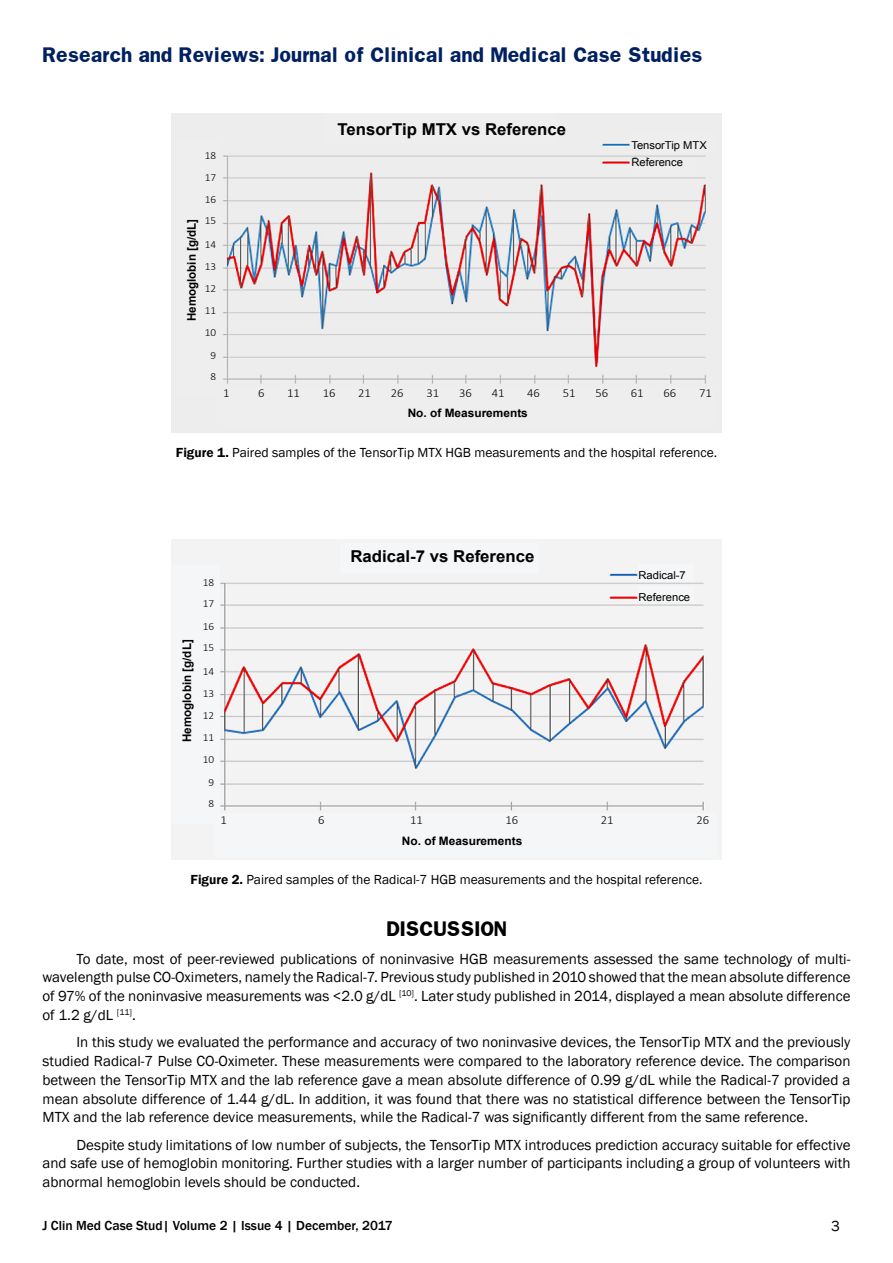
<style>
.page{position:relative;width:893px;height:1263px;background:#fff}
.page>*{position:absolute;margin:0;border:0;box-sizing:border-box;transform-origin:0 0}
.t1{font:700 18px "Franklin";letter-spacing:-.01em;color:#002060}
.SD{font:700 18px "Franklin";color:#000}
.t2{font:700 16.35px "Arial";color:#000}
.t3{font:15px/18.8px "Franklin Gothic";color:#000;text-align:justify}
.t4{font:13.5px "Franklin Gothic";color:#000}
.t5{font:500 13.5px "Franklin Gothic";color:#000}
.t6{font:300 12.3px "Calibri";color:#000}
.t7{font:700 11.85px "Arial";color:#000}
.t8{font:700 11.55px "Arial";color:#000}
.t9{font:300 10.95px/21.3px "Calibri";color:#000}
.t10{font:10.95px/17.1px "Arial";color:#000}
.s1{font-weight:600}
</style>
<div class="page">
<img style="left:172px;top:113px;width:549px;height:320px">
<div style="left:223px;top:387px;width:490px;height:38px;background:#eeeeef"></div>
<div style="left:630px;top:158px;width:65px;height:11px;background:#eeeeef"></div>
<div style="left:631px;top:135px;width:83px;height:18px;background:#eeeeef"></div>
<div style="left:326px;top:113px;width:232px;height:30px;background:#eeeeef"></div>
<div style="left:176px;top:143px;width:43px;height:254px;background:#eeeeef"></div>
<img style="left:172px;top:539px;width:549px;height:320px">
<div style="left:214px;top:813px;width:502px;height:44px;background:#f5f6f7"></div>
<div style="left:638px;top:586px;width:55px;height:16px;background:#f5f6f7"></div>
<div style="left:172px;top:565px;width:48px;height:259px;background:#f5f6f7"></div>
<div style="left:638px;top:565px;width:56px;height:17px;background:#f5f6f7"></div>
<div style="left:340px;top:543px;width:199px;height:30px;background:#f5f6f7"></div>
<p class="t1" style="left:43px;top:43px;width:661px">Research and Reviews: Journal of Clinical and Medical Case Studies</p>
<p class="t9" style="left:205px;top:145px;width:13px">18<br>17</p>
<p class="t9" style="left:205px;top:189px;width:13px">16<br>15</p>
<p class="t9" style="left:205px;top:234px;width:13px">14<br>13</p>
<p class="t9" style="left:205px;top:278px;width:13px">12<br>11</p>
<p class="t9" style="left:205px;top:321px;width:13px;line-height:22.6px;text-align:center">10<br>9</p>
<p class="t9" style="left:211px;top:366px;width:7px">8</p>
<p class="t7" style="left:184px;top:321px;width:104px;rotate:-90deg">Hemoglobin [g/dL]</p>
<p class="t2" style="left:337px;top:118px;width:230px">TensorTip MTX vs Reference</p>
<p class="t10" style="left:631px;top:136px;width:77px">TensorTip MTX<br>Reference</p>
<p class="t6" style="left:223px;top:385px;width:8px">1</p>
<p class="t6" style="left:258px;top:385px;width:8px">6</p>
<p class="t6" style="left:287px;top:385px;width:14px">11</p>
<p class="t6" style="left:323px;top:385px;width:14px">16</p>
<p class="t6" style="left:358px;top:385px;width:14px">21</p>
<p class="t6" style="left:391px;top:385px;width:14px">26</p>
<p class="t6" style="left:426px;top:385px;width:14px">31</p>
<p class="t6" style="left:459px;top:385px;width:14px">36</p>
<p class="t6" style="left:492px;top:385px;width:14px">41</p>
<p class="t6" style="left:527px;top:385px;width:14px">46</p>
<p class="t6" style="left:563px;top:385px;width:14px">51</p>
<p class="t6" style="left:595px;top:385px;width:14px">56</p>
<p class="t6" style="left:631px;top:385px;width:14px">61</p>
<p class="t6" style="left:664px;top:385px;width:14px">66</p>
<p class="t6" style="left:699px;top:385px;width:14px">71</p>
<p class="t8" style="left:408px;top:405px;width:122px">No. of Measurements</p>
<p class="t4" style="left:176px;top:445px;width:543px"><span class="s1">Figure 1.</span> Paired samples of the TensorTip MTX HGB measurements and the hospital reference.</p>
<p class="t7" style="left:179px;top:742px;width:104px;rotate:-90deg">Hemoglobin [g/dL]</p>
<p class="t9" style="left:203px;top:571px;width:13px">18<br>17</p>
<p class="t9" style="left:203px;top:615px;width:13px">16<br>15</p>
<p class="t9" style="left:203px;top:661px;width:13px">14<br>13</p>
<p class="t9" style="left:203px;top:705px;width:13px">12<br>11</p>
<p class="t9" style="left:203px;top:748px;width:13px;line-height:22.6px;text-align:center">10<br>9</p>
<p class="t9" style="left:208px;top:793px;width:7px">8</p>
<p class="t2" style="left:350px;top:545px;width:186px">Radical-7 vs Reference</p>
<p class="t10" style="left:638px;top:564px;width:53px;line-height:22.6px">Radical-7<br>Reference</p>
<p class="t6" style="left:220px;top:812px;width:8px">1</p>
<p class="t6" style="left:318px;top:812px;width:8px">6</p>
<p class="t6" style="left:410px;top:812px;width:14px">11</p>
<p class="t6" style="left:505px;top:812px;width:14px">16</p>
<p class="t6" style="left:601px;top:812px;width:14px">21</p>
<p class="t6" style="left:696px;top:812px;width:14px">26</p>
<p class="t8" style="left:402px;top:833px;width:122px">No. of Measurements</p>
<p class="t4" style="left:191px;top:871px;width:513px"><span class="s1">Figure 2.</span> Paired samples of the Radical-7 HGB measurements and the hospital reference.</p>
<p class="SD" style="left:386px;top:917px;width:122px">DISCUSSION</p>
<p class="t3" style="left:43px;top:950px;width:809px;text-indent:34px">To date, most of peer-reviewed publications of noninvasive HGB measurements assessed the same technology of multi&shy;wavelength pulse CO-Oximeters, namely the Radical-7. Previous study published in 2010 showed that the mean absolute difference of 97% of the noninvasive measurements was &lt;2.0 g/dL <sup>[10]</sup>. Later study published in 2014, displayed a mean absolute difference of 1.2 g/dL <sup>[11]</sup>.</p>
<p class="t3" style="left:43px;top:1033px;width:809px;text-indent:34px">In this study we evaluated the performance and accuracy of two noninvasive devices, the TensorTip MTX and the previously studied Radical-7 Pulse CO-Oximeter. These measurements were compared to the laboratory reference device. The comparison between the TensorTip MTX and the lab reference gave a mean absolute difference of 0.99 g/dL while the Radical-7 provided a mean absolute difference of 1.44 g/dL. In addition, it was found that there was no statistical difference between the TensorTip MTX and the lab reference device measurements, while the Radical-7 was significantly different from the same reference.</p>
<p class="t3" style="left:43px;top:1135px;width:809px;text-indent:34px">Despite study limitations of low number of subjects, the TensorTip MTX introduces prediction accuracy suitable for effective and safe use of hemoglobin monitoring. Further studies with a larger number of participants including a group of volunteers with abnormal hemoglobin levels should be conducted.</p>
<p class="t5" style="left:43px;top:1217px;width:352px">J Clin Med Case Stud| Volume 2 | Issue 4 | December, 2017</p>
<p class="t3" style="left:831px;top:1217px;width:10px">3</p>
</div>
